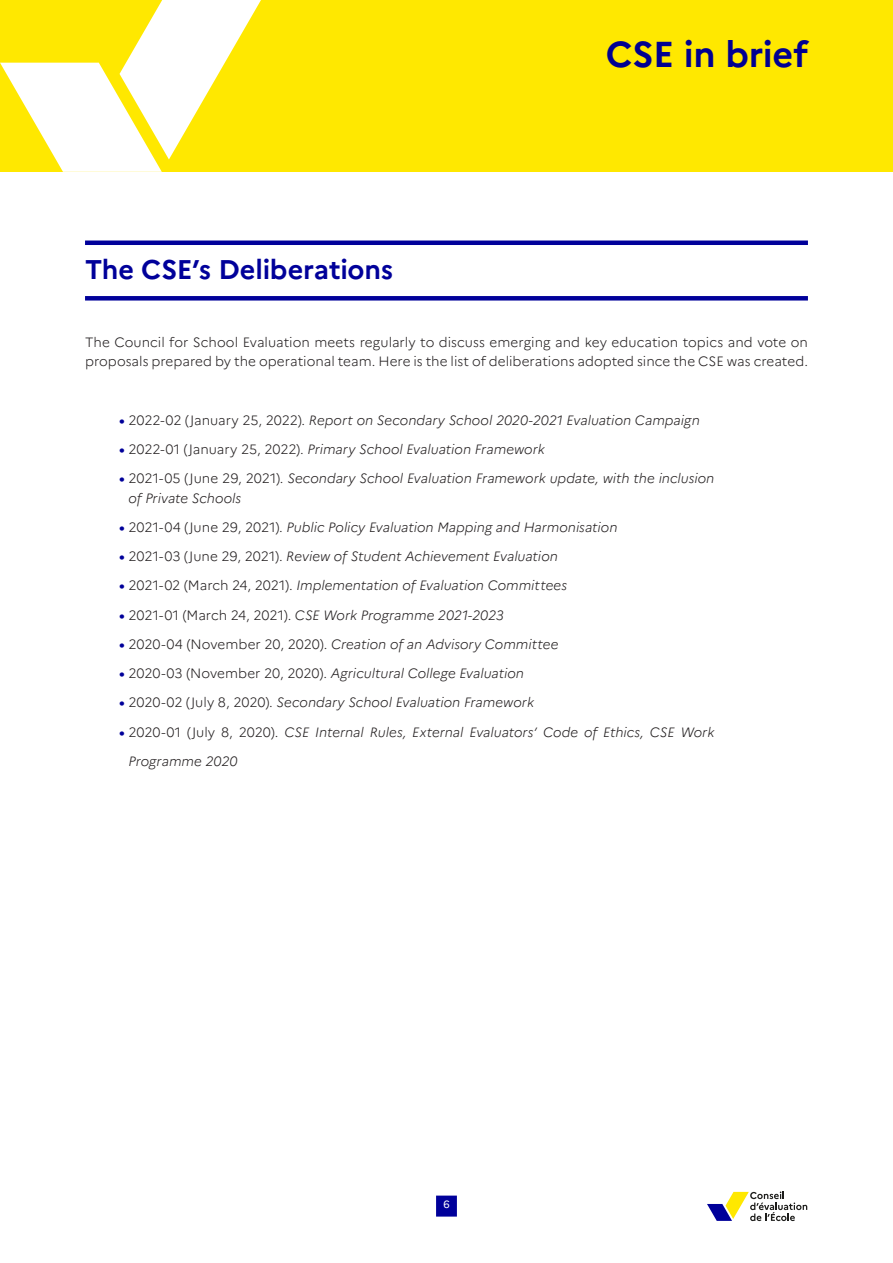
<style>
.page{position:relative;width:893px;height:1263px;background:#fff}
.page>*{position:absolute;margin:0;border:0;box-sizing:border-box;transform-origin:0 0}
.t1{font:700 36px "Marianne";letter-spacing:-.01em;color:#000091}
.titre_N0{font:700 27px "Marianne";letter-spacing:-.005em;color:#00009a}
.texte_courant{font:italic 300 13.5px/19.5px "Marianne";color:#231f20}
.texte_courant-2{font:300 13.5px/19.5px "Marianne";color:#231f20}
.t2{font:10.5px "Marianne";color:#fff}
.s1{font-weight:700;font-style:normal;color:#00009a}
.s2{font-style:normal}
</style>
<div class="page">
<div style="left:0;top:0;width:893px;height:171px;background:#ffe800"></div>
<svg style="left:0;top:0;width:270px;height:172px"></svg>
<div style="left:85px;top:240px;width:723px;height:5px;background:#00009a"></div>
<div style="left:85px;top:296px;width:723px;height:5px;background:#00009a"></div>
<svg style="left:707px;top:1191px;width:100px;height:30px"></svg>
<div style="left:436px;top:1195px;width:21px;height:21px;background:#00009a"></div>
<p class="titre_N0" style="left:85px;top:253px;width:310px">The CSE’s Deliberations</p>
<h1 class="t1" style="left:606px;top:32px;width:204px">CSE in brief</h1>
<p class="texte_courant-2" style="left:85px;top:332px;width:724px">The Council for School Evaluation meets regularly to discuss emerging and key education topics and vote on proposals prepared by the operational team. Here is the list of deliberations adopted since the CSE was created.</p>
<p class="texte_courant" style="left:119px;top:409px;width:582px"><span class="s1">•</span> <span class="s2">2022-02 (January 25, 2022).</span> Report on Secondary School 2020-2021 Evaluation Campaign</p>
<p class="texte_courant" style="left:119px;top:438px;width:427px"><span class="s1">•</span> <span class="s2">2022-01 (January 25, 2022).</span> Primary School Evaluation Framework</p>
<p class="texte_courant" style="left:128px;top:467px;width:587px;text-indent:-9px"><span class="s1">•</span> <span class="s2">2021-05 (June 29, 2021).</span> Secondary School Evaluation Framework update, with the inclusion of Private Schools</p>
<p class="texte_courant" style="left:119px;top:516px;width:500px"><span class="s1">•</span> <span class="s2">2021-04 (June 29, 2021).</span> Public Policy Evaluation Mapping and Harmonisation</p>
<p class="texte_courant" style="left:119px;top:545px;width:440px"><span class="s1">•</span> <span class="s2">2021-03 (June 29, 2021).</span> Review of Student Achievement Evaluation</p>
<p class="texte_courant" style="left:119px;top:575px;width:450px"><span class="s1">•</span> <span class="s2">2021-02 (March 24, 2021).</span> Implementation of Evaluation Committees</p>
<p class="texte_courant" style="left:119px;top:604px;width:386px"><span class="s1">•</span> <span class="s2">2021-01 (March 24, 2021).</span> CSE Work Programme 2021-2023</p>
<p class="texte_courant" style="left:119px;top:633px;width:441px"><span class="s1">•</span> <span class="s2">2020-04 (November 20, 2020).</span> Creation of an Advisory Committee</p>
<p class="texte_courant" style="left:119px;top:662px;width:406px"><span class="s1">•</span> <span class="s2">2020-03 (November 20, 2020).</span> Agricultural College Evaluation</p>
<p class="texte_courant" style="left:119px;top:692px;width:416px"><span class="s1">•</span> <span class="s2">2020-02 (July 8, 2020).</span> Secondary School Evaluation Framework</p>
<p class="texte_courant" style="left:128px;top:716px;width:587px;line-height:29.2px;text-indent:-9px"><span class="s1">•</span> <span class="s2">2020-01 (July 8, 2020).</span> CSE Internal Rules, External Evaluators’ Code of Ethics, CSE Work<br>Programme 2020</p>
<p class="t2" style="left:443px;top:1198px;width:8px">6</p>
</div>
